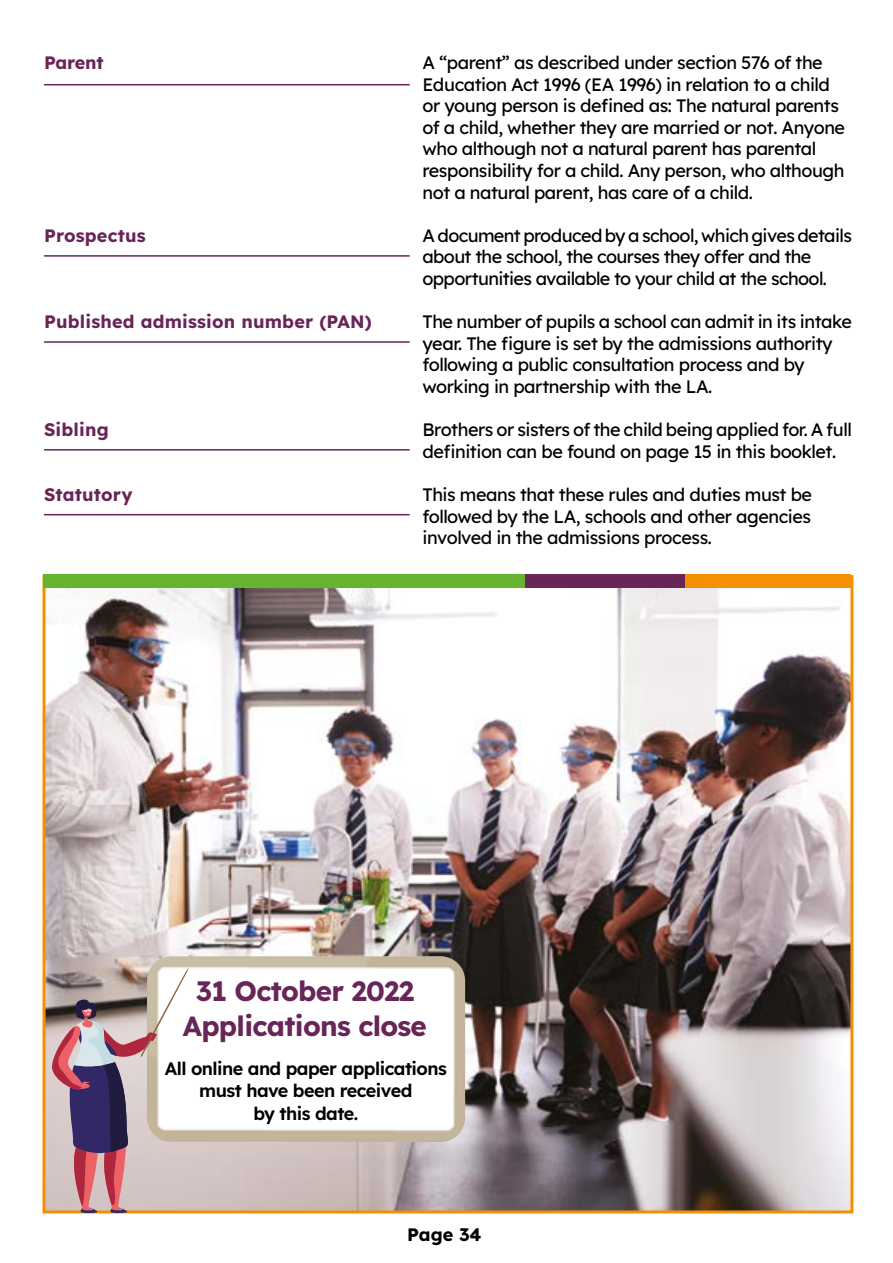
<style>
.page{position:relative;width:893px;height:1263px;background:#fff}
.page>*{position:absolute;margin:0;border:0;box-sizing:border-box;transform-origin:0 0}
.t1{font:700 27.75px/34.8px "Lexend";letter-spacing:-.025em;color:#692558;text-align:center}
.t2{font:18px/21.6px "Lexend";letter-spacing:-.025em;color:#000}
.t3{font:700 18px "Lexend";letter-spacing:.01em;color:#692558}
.t4{font:600 18px/22.5px "Lexend";letter-spacing:-.03em;color:#000;text-align:center}
.t5{font:700 18px "Lexend";color:#000}
</style>
<div class="page">
<img style="left:47px;top:588px;width:802px;height:621px">
<div style="left:43px;top:574px;width:493px;height:14px;background:#65b32e"></div>
<div style="left:525px;top:574px;width:165px;height:14px;background:#692558"></div>
<div style="left:685px;top:574px;width:166px;height:14px;background:#f39000"></div>
<hr style="left:44px;top:84px;width:366px;height:1px;background:#692558">
<hr style="left:44px;top:255px;width:366px;height:2px;background:#692558">
<hr style="left:44px;top:341px;width:366px;height:2px;background:#692558">
<hr style="left:44px;top:449px;width:366px;height:2px;background:#692558">
<hr style="left:44px;top:514px;width:366px;height:1px;background:#692558">
<img style="left:147px;top:956px;width:318px;height:186px">
<svg style="left:51px;top:965px;width:139px;height:248px;background:#b8a1a6"></svg>
<p class="t3" style="left:44px;top:50px;width:61px">Parent</p>
<p class="t3" style="left:44px;top:222px;width:103px">Prospectus</p>
<p class="t3" style="left:44px;top:309px;width:329px">Published admission number (PAN)</p>
<p class="t3" style="left:44px;top:417px;width:66px">Sibling</p>
<p class="t3" style="left:44px;top:482px;width:90px">Statutory</p>
<p class="t2" style="left:422px;top:51px;width:424px">A “parent” as described under section 576 of the Education Act 1996 (EA 1996) in relation to a child or young person is defined as: The natural parents of a child, whether they are married or not. Anyone who although not a natural parent has parental responsibility for a child. Any person, who although not a natural parent, has care of a child.</p>
<p class="t2" style="left:422px;top:224px;width:431px">A document produced by a school, which gives details about the school, the courses they offer and the opportunities available to your child at the school.</p>
<p class="t2" style="left:422px;top:310px;width:431px">The number of pupils a school can admit in its intake year. The figure is set by the admissions authority following a public consultation process and by working in partnership with the LA.</p>
<p class="t2" style="left:422px;top:418px;width:431px">Brothers or sisters of the child being applied for. A full definition can be found on page 15 in this booklet.</p>
<p class="t2" style="left:422px;top:483px;width:391px;text-align:justify">This means that these rules and duties must be followed by the LA, schools and other agencies involved in the admissions process.</p>
<h1 class="t1" style="left:183px;top:972px;width:246px">31 October 2022<br>Applications close</h1>
<p class="t4" style="left:165px;top:1056px;width:284px">All online and paper applications must have been received<br>by this date.</p>
<p class="t5" style="left:407px;top:1221px;width:76px">Page 34</p>
</div>
